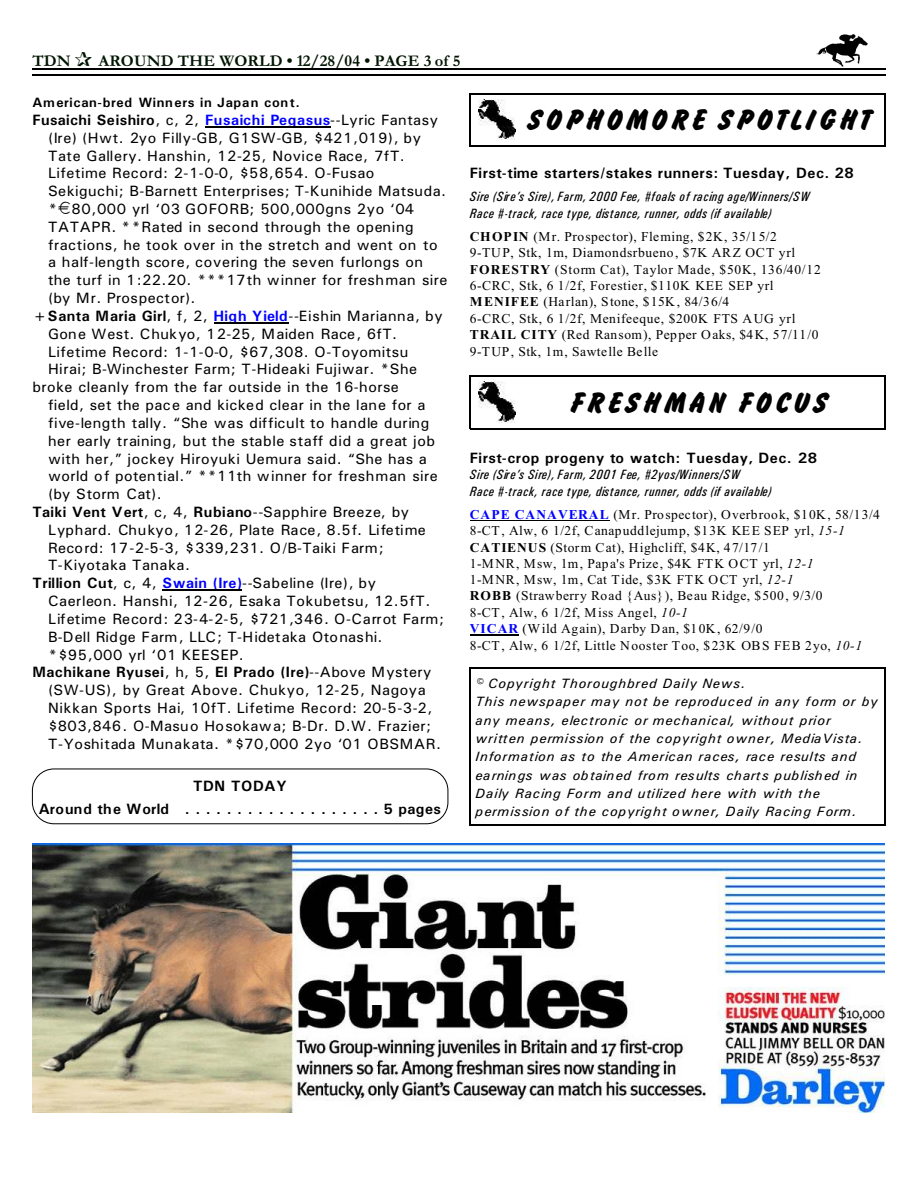
<style>
.page{position:relative;width:918px;height:1188px;background:#fff}
.page>*{position:absolute;margin:0;border:0;box-sizing:border-box;transform-origin:0 0}
.t1{font:31.35px "Brush Hand";letter-spacing:.095em;color:#000}
.t2{font:700 16.5px "Garamond";letter-spacing:.005em;color:#001400}
.t3{font:15px "Univers";letter-spacing:.03em;color:#000}
.t4{font:700 15px/23.1px "Univers";letter-spacing:.035em;color:#000;text-align:center}
.t5{font:15px "Univers";letter-spacing:.06em;color:#000}
.t6{font:15px "Univers";letter-spacing:.01em;color:#000}
.t7{font:13.5px/16.4px "Times New Roman";letter-spacing:.035em;color:#000}
.t8{font:italic 13.5px/18.3px "Univers";letter-spacing:.065em;color:#000}
.t9{font:italic 13.5px/16.4px "Univers Condensed";letter-spacing:.04em;color:#000}
.t10{font:700 13.5px "Univers";letter-spacing:.045em;color:#000}
.s1{font-weight:700}
.s2{font-weight:700;color:#00f}
.s3{font-weight:400}
.s4{font-style:italic}
</style>
<div class="page">
<img style="left:817px;top:35px;width:51px;height:31px">
<hr style="left:32px;top:68px;width:853px;height:1px;background:#000">
<hr style="left:32px;top:75px;width:853px;height:1px;background:#000">
<img style="left:32px;top:844px;width:852px;height:268px">
<img style="left:478px;top:99px;width:38px;height:41px">
<hr style="left:470px;top:93px;width:1px;height:54px;background:#000">
<hr style="left:884px;top:93px;width:1px;height:54px;background:#000">
<hr style="left:470px;top:93px;width:415px;height:1px;background:#000">
<hr style="left:470px;top:145px;width:415px;height:2px;background:#000">
<img style="left:478px;top:382px;width:38px;height:40px">
<hr style="left:470px;top:376px;width:1px;height:53px;background:#000">
<hr style="left:884px;top:376px;width:1px;height:53px;background:#000">
<hr style="left:470px;top:376px;width:415px;height:1px;background:#000">
<hr style="left:470px;top:428px;width:415px;height:1px;background:#000">
<hr style="left:470px;top:668px;width:1px;height:158px;background:#000">
<hr style="left:884px;top:668px;width:1px;height:158px;background:#000">
<hr style="left:470px;top:668px;width:415px;height:1px;background:#000">
<hr style="left:470px;top:825px;width:415px;height:1px;background:#000">
<hr style="left:205px;top:127px;width:125px;height:1px;background:#000">
<hr style="left:214px;top:323px;width:75px;height:1px;background:#000">
<hr style="left:163px;top:590px;width:79px;height:1px;background:#000">
<hr style="left:470px;top:520px;width:140px;height:1px;background:#000">
<hr style="left:470px;top:635px;width:49px;height:1px;background:#000">
<div style="left:32px;top:769px;width:416px;height:55px;border:1px solid #000;border-radius:22px"></div>
<p class="t2" style="left:32px;top:55px;width:40px">TDN</p>
<p class="t2" style="left:98px;top:55px;width:364px">AROUND THE WORLD • 12/28/04 • PAGE 3 of 5</p>
<p class="t10" style="left:32px;top:98px;width:269px">American-bred Winners in Japan cont.</p>
<p class="t3" style="left:32px;top:115px;width:407px"><span class="s1">Fusaichi Seishiro</span>, c, 2, <span class="s2">Fusaichi Pegasus</span>--Lyric Fantasy</p>
<p class="t3" style="left:48px;top:132px;width:374px">(Ire) (Hwt. 2yo Filly-GB, G1SW-GB, $421,019), by</p>
<p class="t3" style="left:48px;top:150px;width:358px">Tate Gallery. Hanshin, 12-25, Novice Race, 7fT.</p>
<p class="t3" style="left:48px;top:168px;width:328px">Lifetime Record: 2-1-0-0, $58,654. O-Fusao</p>
<p class="t3" style="left:48px;top:186px;width:400px">Sekiguchi; B-Barnett Enterprises; T-Kunihide Matsuda.</p>
<p class="t3" style="left:48px;top:204px;width:368px">* 80,000 yrl ‘03 GOFORB; 500,000gns 2yo ‘04</p>
<p class="t3" style="left:48px;top:222px;width:367px">TATAPR. **Rated in second through the opening</p>
<p class="t3" style="left:48px;top:239px;width:391px">fractions, he took over in the stretch and went on to</p>
<p class="t3" style="left:48px;top:257px;width:377px">a half-length score, covering the seven furlongs on</p>
<p class="t3" style="left:48px;top:275px;width:401px">the turf in 1:22.20. ***17th winner for freshman sire</p>
<p class="t3" style="left:48px;top:293px;width:149px">(by Mr. Prospector).</p>
<p class="t3" style="left:32px;top:311px;width:412px"><span class="s1">+Santa Maria Girl</span>, f, 2, <span class="s2">High Yield</span>--Eishin Marianna, by</p>
<p class="t3" style="left:48px;top:328px;width:350px">Gone West. Chukyo, 12-25, Maiden Race, 6fT.</p>
<p class="t3" style="left:48px;top:346px;width:362px">Lifetime Record: 1-1-0-0, $67,308. O-Toyomitsu</p>
<p class="t3" style="left:48px;top:364px;width:371px">Hirai; B-Winchester Farm; T-Hideaki Fujiwar. *She</p>
<p class="t3" style="left:32px;top:382px;width:368px">broke cleanly from the far outside in the 16-horse</p>
<p class="t3" style="left:48px;top:400px;width:379px">field, set the pace and kicked clear in the lane for a</p>
<p class="t3" style="left:48px;top:418px;width:383px">five-length tally. “She was difficult to handle during</p>
<p class="t3" style="left:48px;top:435px;width:389px">her early training, but the stable staff did a great job</p>
<p class="t3" style="left:48px;top:453px;width:380px">with her,” jockey Hiroyuki Uemura said. “She has a</p>
<p class="t3" style="left:48px;top:471px;width:391px">world of potential.” **11th winner for freshman sire</p>
<p class="t3" style="left:48px;top:489px;width:115px">(by Storm Cat).</p>
<p class="t3" style="left:32px;top:507px;width:378px"><span class="s1">Taiki Vent Vert</span>, c, 4, <span class="s1">Rubiano</span>--Sapphire Breeze, by</p>
<p class="t5" style="left:48px;top:524px;width:379px">Lyphard. Chukyo, 12-26, Plate Race, 8.5f. Lifetime</p>
<p class="t3" style="left:48px;top:542px;width:337px">Record: 17-2-5-3, $339,231. O/B-Taiki Farm;</p>
<p class="t3" style="left:48px;top:560px;width:143px">T-Kiyotaka Tanaka.</p>
<p class="t3" style="left:32px;top:578px;width:345px"><span class="s1">Trillion Cut</span>, c, 4, <span class="s2">Swain (Ire)</span>--Sabeline (Ire), by</p>
<p class="t3" style="left:48px;top:596px;width:384px">Caerleon. Hanshi, 12-26, Esaka Tokubetsu, 12.5fT.</p>
<p class="t5" style="left:48px;top:614px;width:398px">Lifetime Record: 23-4-2-5, $721,346. O-Carrot Farm;</p>
<p class="t6" style="left:48px;top:631px;width:336px">B-Dell Ridge Farm, LLC; T-Hidetaka Otonashi.</p>
<p class="t3" style="left:48px;top:649px;width:197px">*$95,000 yrl ‘01 KEESEP.</p>
<p class="t4" style="left:32px;top:662px;width:400px">Machikane Ryusei<span class="s3">, h, 5,</span> El Prado (Ire)<span class="s3">--Above Mystery</span></p>
<p class="t3" style="left:48px;top:685px;width:379px">(SW-US), by Great Above. Chukyo, 12-25, Nagoya</p>
<p class="t3" style="left:48px;top:703px;width:386px">Nikkan Sports Hai, 10fT. Lifetime Record: 20-5-3-2,</p>
<p class="t3" style="left:48px;top:720px;width:384px">$803,846. O-Masuo Hosokawa; B-Dr. D.W. Frazier;</p>
<p class="t3" style="left:48px;top:738px;width:395px">T-Yoshitada Munakata. *$70,000 2yo ‘01 OBSMAR.</p>
<p class="t4" style="left:39px;top:775px;width:404px">TDN TODAY<br>Around the World ...................5 pages</p>
<h1 class="t1" style="left:527px;top:104px;width:346px">SOPHOMORE SPOTLIGHT</h1>
<p class="t4" style="left:470px;top:163px;width:386px">First-time starters/stakes runners: Tuesday, Dec. 28</p>
<p class="t9" style="left:470px;top:190px;width:341px">Sire (Sire’s Sire), Farm, 2000 Fee, #foals of racing age/Winners/SW<br>Race #-track, race type, distance, runner, odds (if available)</p>
<p class="t7" style="left:470px;top:229px;width:352px"><span class="s1">CHOPIN</span> (Mr. Prospector), Fleming, $2K, 35/15/2<br>9-TUP, Stk, 1m, Diamondsrbueno, $7K ARZ OCT yrl <span class="s1">FORESTRY</span> (Storm Cat), Taylor Made, $50K, 136/40/12<br>6-CRC, Stk, 6 1/2f, Forestier, $110K KEE SEP yrl <span class="s1">MENIFEE</span> (Harlan), Stone, $15K, 84/36/4<br>6-CRC, Stk, 6 1/2f, Menifeeque, $200K FTS AUG yrl <span class="s1">TRAIL CITY</span> (Red Ransom), Pepper Oaks, $4K, 57/11/0<br>9-TUP, Stk, 1m, Sawtelle Belle</p>
<h1 class="t1" style="left:570px;top:386px;width:260px">FRESHMAN FOCUS</h1>
<p class="t4" style="left:470px;top:447px;width:349px">First-crop progeny to watch: Tuesday, Dec. 28</p>
<p class="t9" style="left:470px;top:467px;width:303px">Sire (Sire’s Sire), Farm, 2001 Fee, #2yos/Winners/SW<br>Race #-track, race type, distance, runner, odds (if available)</p>
<p class="t7" style="left:470px;top:507px;width:412px"><span class="s2">CAPE CANAVERAL</span> (Mr. Prospector), Overbrook, $10K, 58/13/4<br>8-CT, Alw, 6 1/2f, Canapuddlejump, $13K KEE SEP yrl, <span class="s4">15-1<br></span><span class="s1">CATIENUS</span> (Storm Cat), Highcliff, $4K, 47/17/1<br>1-MNR, Msw, 1m, Papa's Prize, $4K FTK OCT yrl, <span class="s4">12-1<br></span>1-MNR, Msw, 1m, Cat Tide, $3K FTK OCT yrl, <span class="s4">12-1<br></span><span class="s1">ROBB</span> (Strawberry Road {Aus}), Beau Ridge, $500, 9/3/0<br>8-CT, Alw, 6 1/2f, Miss Angel, <span class="s4">10-1<br></span><span class="s2">VICAR</span> (Wild Again), Darby Dan, $10K, 62/9/0<br>8-CT, Alw, 6 1/2f, Little Nooster Too, $23K OBS FEB 2yo, <span class="s4">10-1</span></p>
<p class="t8" style="left:476px;top:675px;width:404px">© Copyright Thoroughbred Daily News.<br>This newspaper may not be reproduced in any form or by any means, electronic or mechanical, without prior written permission of the copyright owner, MediaVista.<br>Information as to the American races, race results and earnings was obtained from results charts published in Daily Racing Form and utilized here with with the permission of the copyright owner, Daily Racing Form.</p>
</div>
